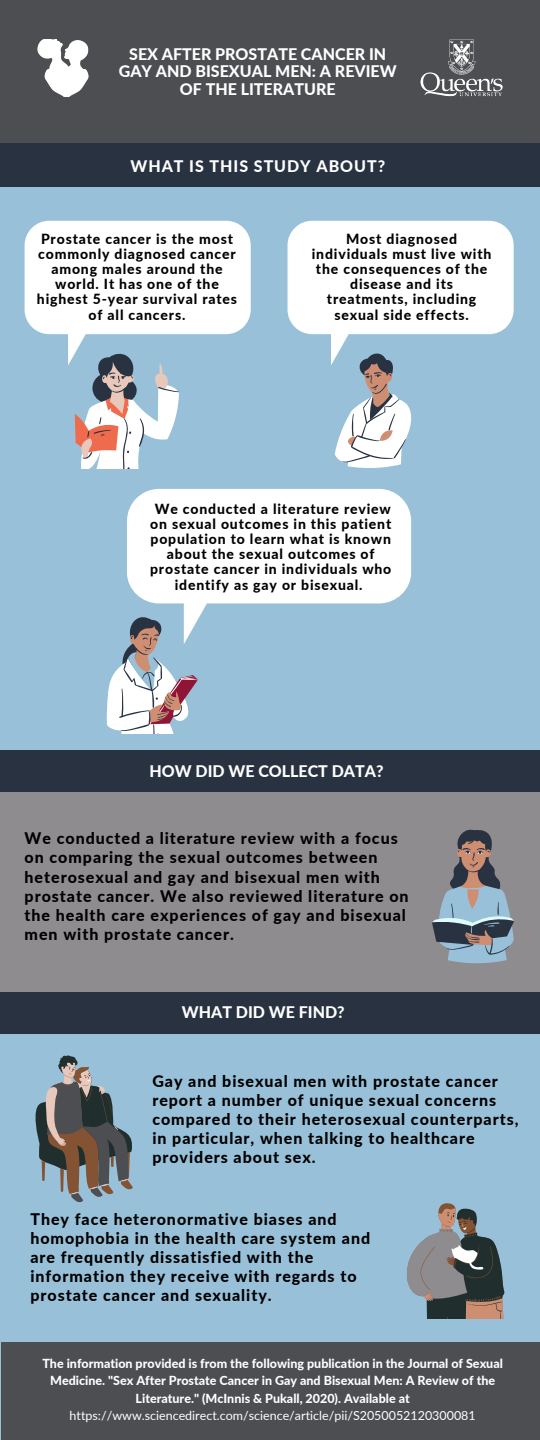
<style>
.page{position:relative;width:540px;height:1440px;background:#98c1d9}
.page>*{position:absolute;margin:0;border:0;box-sizing:border-box;transform-origin:0 0}
.t1{font:800 16px/19.1px "Lato";letter-spacing:.06em;color:#000}
.t2{font:800 16px/17.5px "Lato";color:#fff;text-align:center}
.t3{font:800 16px "Lato";letter-spacing:.06em;color:#fff}
.t4{font:800 14px/15.2px "Lato";letter-spacing:.06em;color:#000;text-align:center}
.t5{font:800 12.5px/17.4px "Lato";color:#fff;text-align:center}
.s1{font-weight:400}
</style>
<div class="page">
<div style="left:0;top:781px;width:540px;height:211px;background:#8f8c8f"></div>
<div style="left:0;top:0;width:540px;height:143px;background:#4d4e52"></div>
<img style="left:37px;top:39px;width:52px;height:58px">
<img style="left:420px;top:39px;width:83px;height:58px">
<svg style="left:25px;top:221px;width:226px;height:144px;fill:#fff"></svg>
<svg style="left:75px;top:353px;width:104px;height:115px"></svg>
<div style="left:0;top:145px;width:540px;height:42px;background:#293241"></div>
<div style="left:0;top:750px;width:540px;height:41px;background:#293241"></div>
<div style="left:1px;top:1343px;width:539px;height:97px;background:#4d4e52"></div>
<div style="left:0;top:992px;width:540px;height:41px;background:#293241"></div>
<svg style="left:127px;top:489px;width:284px;height:130px;background:#f1f6fa"></svg>
<svg style="left:107px;top:616px;width:91px;height:118px"></svg>
<svg style="left:335px;top:365px;width:76px;height:103px"></svg>
<svg style="left:288px;top:221px;width:226px;height:144px;fill:#fff"></svg>
<svg style="left:432px;top:829px;width:82px;height:134px"></svg>
<svg style="left:35px;top:1055px;width:98px;height:148px"></svg>
<svg style="left:406px;top:1203px;width:99px;height:115px"></svg>
<p class="t2" style="left:119px;top:45px;width:279px">SEX AFTER PROSTATE CANCER IN<br>GAY AND BISEXUAL MEN: A REVIEW<br>OF THE LITERATURE</p>
<p class="t3" style="left:130px;top:156px;width:256px">WHAT IS THIS STUDY ABOUT?</p>
<p class="t4" style="left:37px;top:231px;width:202px">Prostate cancer is the most commonly diagnosed cancer among males around the world. It has one of the highest 5-year survival rates of all cancers.</p>
<p class="t4" style="left:312px;top:231px;width:181px">Most diagnosed individuals must live with the consequences of the disease and its treatments, including sexual side effects.</p>
<p class="t4" style="left:150px;top:501px;width:243px">We conducted a literature review on sexual outcomes in this patient population to learn what is known about the sexual outcomes of prostate cancer in individuals who identify as gay or bisexual.</p>
<p class="t2" style="left:149px;top:762px;width:236px">HOW DID WE COLLECT DATA?</p>
<p class="t1" style="left:25px;top:829px;width:386px">We conducted a literature review with a focus on comparing the sexual outcomes between heterosexual and gay and bisexual men with prostate cancer. We also reviewed literature on the health care experiences of gay and bisexual men with prostate cancer.</p>
<p class="t2" style="left:182px;top:1003px;width:164px">WHAT DID WE FIND?</p>
<p class="t1" style="left:152px;top:1071px;width:368px">Gay and bisexual men with prostate cancer report a number of unique sexual concerns compared to their heterosexual counterparts, in particular, when talking to healthcare providers about sex.</p>
<p class="t1" style="left:30px;top:1209px;width:341px">They face heteronormative biases and homophobia in the health care system and are frequently dissatisfied with the information they receive with regards to prostate cancer and sexuality.</p>
<p class="t5" style="left:42px;top:1354px;width:462px">The information provided is from the following publication in the Journal of Sexual Medicine. "Sex After Prostate Cancer in Gay and Bisexual Men: A Review of the Literature." (McInnis &amp; Pukall, 2020). Available at <span class="s1">https://www.sciencedirect.com/science/article/pii/S2050052120300081</span></p>
</div>
